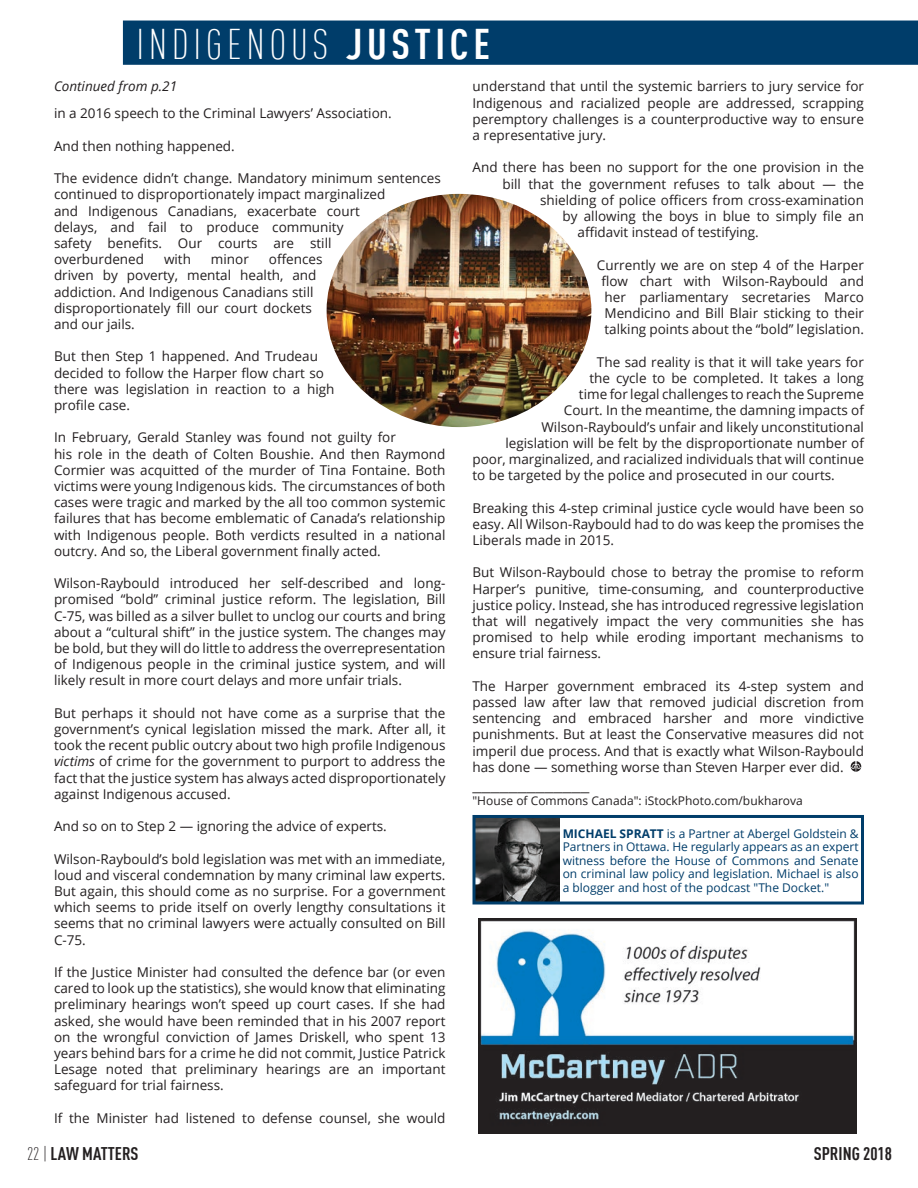
<style>
.page{position:relative;width:918px;height:1188px;background:#fff}
.page>*{position:absolute;margin:0;border:0;box-sizing:border-box;transform-origin:0 0}
.t1{font:300 condensed 42px "DIN Offc";letter-spacing:.11em;color:#fff}
.t2{font:700 condensed 18px "DIN Offc";color:#231f20}
.t3{font:18px "Minion Pro";color:#231f20}
.t4{font:13.5px/16.2px "Open Sans";color:#231f20;text-align:justify}
.t5{font:italic 13.5px "Open Sans";color:#231f20}
.t6{font:12px/13.5px "Open Sans";color:#003d6a;text-align:justify}
.t7{font:12px "Open Sans";color:#231f20}
.s1{font-weight:700}
.s2{font-style:italic}
.s3{font-weight:300}
</style>
<div class="page">
<img style="left:476px;top:819px;width:83px;height:81px">
<div style="left:123px;top:21px;width:795px;height:44px;background:#003d6a"></div>
<div style="left:472px;top:815px;width:392px;height:89px;border:3px solid #003d6a"></div>
<img style="left:478px;top:918px;width:378px;height:216px">
<svg style="left:851px;top:761px;width:10px;height:11px"></svg>
<img style="left:327px;top:194px;width:264px;height:233px">
<h1 class="t1" style="left:136px;top:20px;width:355px">INDIGENOUS <span class="s1">JUSTICE</span></h1>
<p class="t5" style="left:54px;top:77px;width:125px">Continued from p.21</p>
<p class="t4" style="left:54px;top:105px;width:339px">in a 2016 speech to the Criminal Lawyers’ Association.</p>
<p class="t4" style="left:54px;top:137px;width:182px">And then nothing happened.</p>
<p class="t4" style="left:54px;top:170px;width:389px;text-align:left">The evidence didn’t change. Mandatory minimum sentences continued to disproportionately impact marginalized<br>and Indigenous Canadians, exacerbate court<br>delays, and fail to produce community<br>safety benefits. Our courts are still<br>overburdened</p>
<p class="t4" style="left:54px;top:251px;width:270px;text-align:left;text-indent:215px">offences driven by poverty, mental health, and addiction. And Indigenous Canadians still disproportionately fill our court dockets and our jails.</p>
<p class="t4" style="left:54px;top:348px;width:282px;text-align:left">But then Step 1 happened. And Trudeau decided to follow the Harper flow chart so there was legislation in reaction to a high profile case.</p>
<p class="t4" style="left:54px;top:429px;width:393px;text-align:left">In February, Gerald Stanley was found not guilty for<br>his role in the death of Colten Boushie. And then Raymond Cormier was acquitted of the murder of Tina Fontaine. Both victims were young Indigenous kids. The circumstances of both cases were tragic and marked by the all too common systemic failures that has become emblematic of Canada’s relationship with Indigenous people. Both verdicts resulted in a national outcry. And so, the Liberal government finally acted.</p>
<p class="t4" style="left:54px;top:575px;width:393px">Wilson-Raybould introduced her self-described and long&shy;promised “bold” criminal justice reform. The legislation, Bill C-75, was billed as a silver bullet to unclog our courts and bring about a “cultural shift” in the justice system. The changes may be bold, but they will do little to address the overrepresentation of Indigenous people in the criminal justice system, and will likely result in more court delays and more unfair trials.</p>
<p class="t4" style="left:54px;top:704px;width:393px">But perhaps it should not have come as a surprise that the government’s cynical legislation missed the mark. After all, it took the recent public outcry about two high profile Indigenous <span class="s2">victims</span> of crime for the government to purport to address the fact that the justice system has always acted disproportionately against Indigenous accused.</p>
<p class="t4" style="left:54px;top:818px;width:334px">And so on to Step 2 — ignoring the advice of experts.</p>
<p class="t4" style="left:54px;top:850px;width:393px">Wilson-Raybould’s bold legislation was met with an immediate, loud and visceral condemnation by many criminal law experts.<br>But again, this should come as no surprise. For a government which seems to pride itself on overly lengthy consultations it seems that no criminal lawyers were actually consulted on Bill C-75.</p>
<p class="t4" style="left:54px;top:964px;width:393px">If the Justice Minister had consulted the defence bar (or even cared to look up the statistics), she would know that eliminating preliminary hearings won’t speed up court cases. If she had asked, she would have been reminded that in his 2007 report on the wrongful conviction of James Driskell, who spent 13 years behind bars for a crime he did not commit, Justice Patrick Lesage noted that preliminary hearings are an important safeguard for trial fairness.</p>
<p class="t4" style="left:54px;top:1109px;width:393px">If the Minister had listened to defense counsel, she would</p>
<p class="t4" style="left:164px;top:251px;width:28px">with</p>
<p class="t4" style="left:211px;top:251px;width:39px">minor</p>
<p class="t4" style="left:472px;top:78px;width:393px">understand that until the systemic barriers to jury service for Indigenous and racialized people are addressed, scrapping peremptory challenges is a counterproductive way to ensure a representative jury.</p>
<p class="t4" style="left:472px;top:159px;width:393px">And there has been no support for the one provision in the</p>
<p class="t4" style="left:502px;top:175px;width:363px">bill that the government refuses to talk about — the</p>
<p class="t4" style="left:540px;top:191px;width:325px">shielding of police officers from cross-examination</p>
<p class="t4" style="left:563px;top:208px;width:303px">by allowing the boys in blue to simply file an</p>
<p class="t4" style="left:578px;top:224px;width:183px">affidavit instead of testifying.</p>
<p class="t4" style="left:597px;top:256px;width:269px;text-align:center">Currently we are on step 4 of the Harper flow chart with Wilson-Raybould and her parliamentary secretaries Marco Mendicino and Bill Blair sticking to their talking points about the “bold” legislation.</p>
<p class="t4" style="left:597px;top:353px;width:269px">The sad reality is that it will take years for</p>
<p class="t4" style="left:589px;top:370px;width:276px">the cycle to be completed. It takes a long</p>
<p class="t4" style="left:579px;top:386px;width:287px">time for legal challenges to reach the Supreme</p>
<p class="t4" style="left:564px;top:402px;width:302px">Court. In the meantime, the damning impacts of</p>
<p class="t4" style="left:541px;top:418px;width:324px">Wilson-Raybould’s unfair and likely unconstitutional</p>
<p class="t4" style="left:505px;top:434px;width:360px">legislation will be felt by the disproportionate number of</p>
<p class="t4" style="left:472px;top:451px;width:393px">poor, marginalized, and racialized individuals that will continue</p>
<p class="t4" style="left:472px;top:467px;width:364px">to be targeted by the police and prosecuted in our courts.</p>
<p class="t4" style="left:472px;top:499px;width:393px">Breaking this 4-step criminal justice cycle would have been so easy. All Wilson-Raybould had to do was keep the promises the Liberals made in 2015.</p>
<p class="t4" style="left:472px;top:564px;width:393px">But Wilson-Raybould chose to betray the promise to reform Harper’s punitive, time-consuming, and counterproductive justice policy. Instead, she has introduced regressive legislation that will negatively impact the very communities she has promised to help while eroding important mechanisms to ensure trial fairness.</p>
<p class="t4" style="left:472px;top:677px;width:393px">The Harper government embraced its 4-step system and passed law after law that removed judicial discretion from sentencing and embraced harsher and more vindictive punishments. But at least the Conservative measures did not imperil due process. And that is exactly what Wilson-Raybould has done — something worse than Steven Harper ever did.</p>
<h2 class="t3" style="left:472px;top:773px;width:118px">_____________</h2>
<p class="t7" style="left:472px;top:793px;width:332px">"House of Commons Canada": iStockPhoto.com/bukharova</p>
<p class="t6" style="left:563px;top:826px;width:297px"><span class="s1">MICHAEL SPRATT</span> is a Partner at Abergel Goldstein &amp; Partners in Ottawa. He regularly appears as an expert witness before the House of Commons and Senate on criminal law policy and legislation. Michael is also a blogger and host of the podcast "The Docket."</p>
<h2 class="t2" style="left:27px;top:1142px;width:113px"><span class="s3">22 |</span> LAW MATTERS</h2>
<h2 class="t2" style="left:814px;top:1142px;width:80px">SPRING 2018</h2>
</div>
